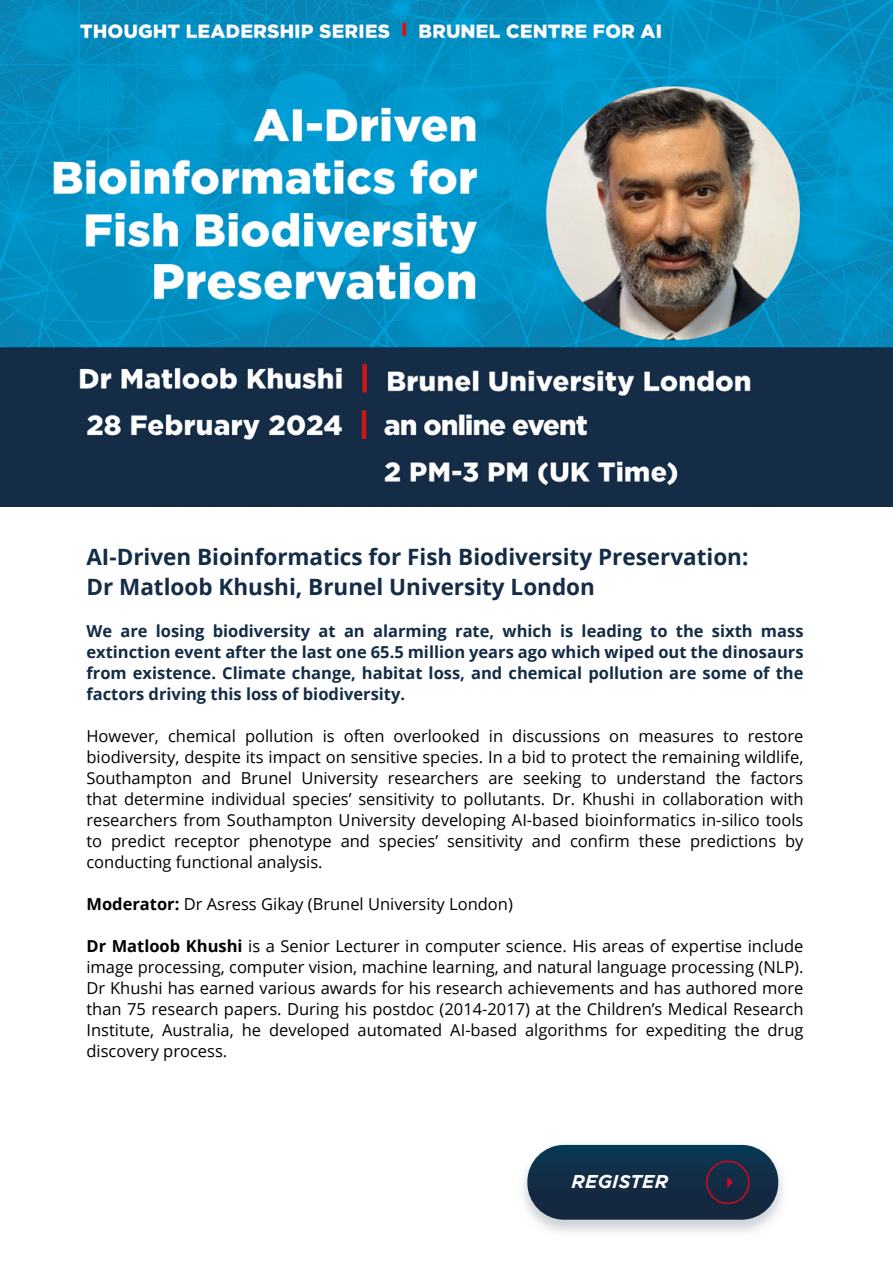
<style>
.page{position:relative;width:893px;height:1263px;background:#fff}
.page>*{position:absolute;margin:0;border:0;box-sizing:border-box;transform-origin:0 0}
.t1{font:700 22.5px/30px "Open Sans";color:#142c46}
.t2{font:italic 700 18.45px "Gotham";letter-spacing:.01em;color:#fff}
.t3{font:16.5px/21px "Open Sans";color:#000;text-align:justify}
.t4{font:700 16.5px/21px "Open Sans";color:#142c46;text-align:justify}
.s1{font-weight:700}
</style>
<div class="page">
<img style="left:0;top:0;width:893px;height:506px">
<svg style="left:527px;top:1145px;width:251px;height:75px"></svg>
<h1 class="t1" style="left:86px;top:541px;width:663px">AI-Driven Bioinformatics for Fish Biodiversity Preservation:<br>Dr Matloob Khushi, Brunel University London</h1>
<p class="t4" style="left:86px;top:620px;width:719px">We are losing biodiversity at an alarming rate, which is leading to the sixth mass extinction event after the last one 65.5 million years ago which wiped out the dinosaurs from existence. Climate change, habitat loss, and chemical pollution are some of the factors driving this loss of biodiversity.</p>
<p class="t3" style="left:86px;top:725px;width:719px">However, chemical pollution is often overlooked in discussions on measures to restore biodiversity, despite its impact on sensitive species. In a bid to protect the remaining wildlife, Southampton and Brunel University researchers are seeking to understand the factors that determine individual species’ sensitivity to pollutants. Dr. Khushi in collaboration with researchers from Southampton University developing AI-based bioinformatics in-silico tools to predict receptor phenotype and species’ sensitivity and confirm these predictions by conducting functional analysis.</p>
<p class="t3" style="left:86px;top:893px;width:428px"><span class="s1">Moderator:</span> Dr Asress Gikay (Brunel University London)</p>
<p class="t3" style="left:86px;top:935px;width:719px"><span class="s1">Dr Matloob Khushi</span> is a Senior Lecturer in computer science. His areas of expertise include image processing, computer vision, machine learning, and natural language processing (NLP).<br>Dr Khushi has earned various awards for his research achievements and has authored more than 75 research papers. During his postdoc (2014-2017) at the Children’s Medical Research Institute, Australia, he developed automated AI-based algorithms for expediting the drug discovery process.</p>
<p class="t2" style="left:572px;top:1170px;width:98px">REGISTER</p>
</div>
